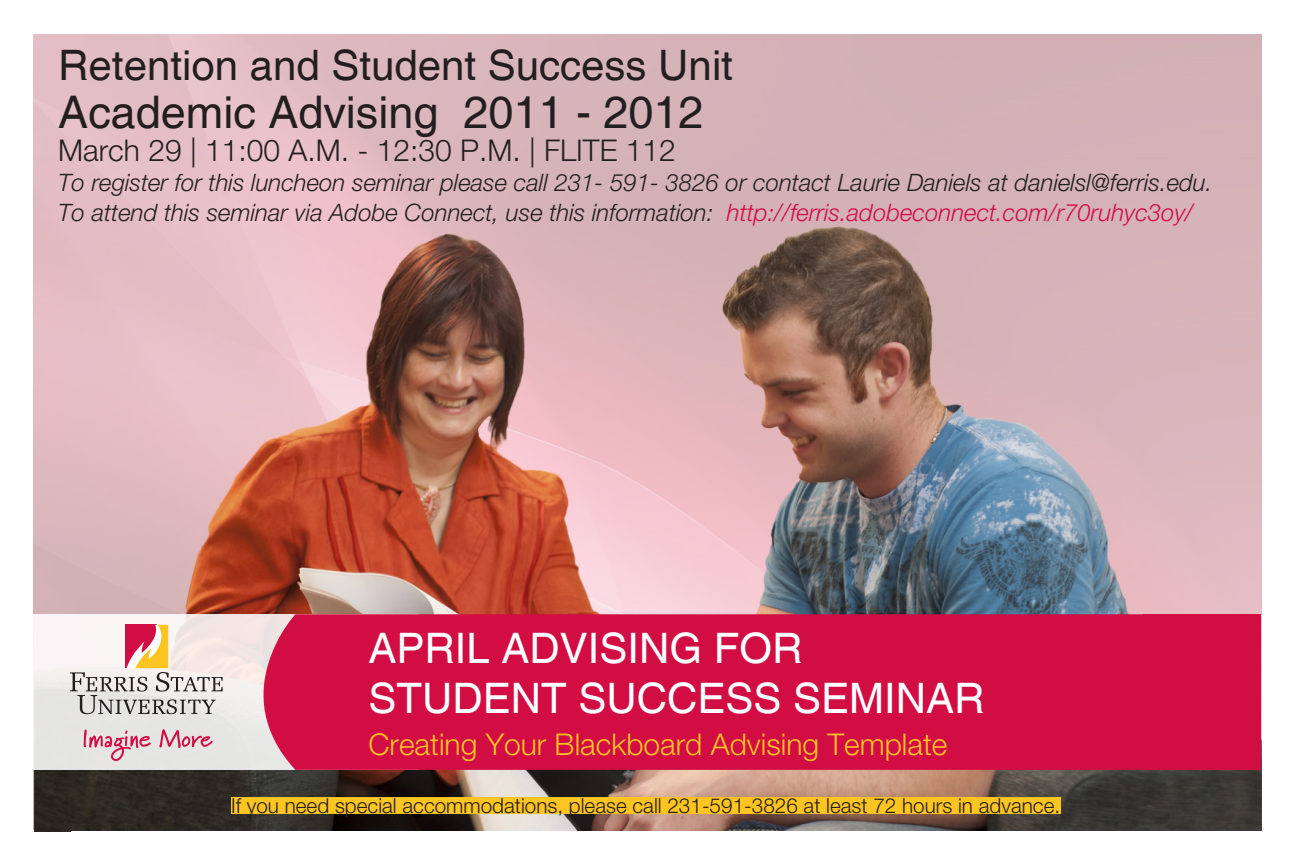
<style>
.page{position:relative;width:1296px;height:864px;background:#fff}
.page>*{position:absolute;margin:0;border:0;box-sizing:border-box;transform-origin:0 0}
.t1{font:45px "Helvetica";color:#231f20}
.t2{font:42px "Helvetica";color:#fff}
.t3{font:42px "Helvetica";color:#231f20}
.t4{font:300 30px "Helvetica Neue";color:#ffc425}
.t5{font:300 30px "Helvetica Neue";color:#231f20}
.t6{font:italic 300 24px "Helvetica Neue";color:#231f20}
.t7{font:300 20.7px "Helvetica Neue";color:#231f20}
.s1{color:#d20d44}
</style>
<div class="page">
<img style="left:33px;top:34px;width:1228px;height:796px">
<img style="left:35px;top:159px;width:1226px;height:672px">
<svg style="left:33px;top:614px;width:191px;height:156px;fill:#e6e5e4"></svg>
<div style="left:224px;top:614px;width:932px;height:156px;background:#d20d44"></div>
<div style="left:1143px;top:615px;width:117px;height:155px;background:#d20d44"></div>
<svg style="left:83px;top:729px;width:68px;height:35px;background:#e1bbc5"></svg>
<svg style="left:158px;top:729px;width:55px;height:19px"></svg>
<svg style="left:70px;top:625px;width:153px;height:89px"></svg>
<div style="left:231px;top:797px;width:829px;height:16px;background:#fec422"></div>
<p class="t3" style="left:58px;top:41px;width:676px">Retention and Student Success Unit</p>
<p class="t1" style="left:58px;top:86px;width:647px">Academic Advising 2011 - 2012</p>
<p class="t5" style="left:58px;top:132px;width:619px">March 29 | 11:00 A.M. - 12:30 P.M. | FLITE 112</p>
<p class="t6" style="left:58px;top:169px;width:1156px">To register for this luncheon seminar please call 231- 591- 3826 or contact Laurie Daniels at danielsl@ferris.edu.</p>
<p class="t6" style="left:58px;top:199px;width:1137px">To attend this seminar via Adobe Connect, use this information: <span class="s1">http://ferris.adobeconnect.com/r70ruhyc3oy/</span></p>
<p class="t2" style="left:368px;top:624px;width:436px">APRIL ADVISING FOR</p>
<p class="t2" style="left:368px;top:674px;width:618px">STUDENT SUCCESS SEMINAR</p>
<p class="t4" style="left:368px;top:726px;width:581px">Creating Your Blackboard Advising Template</p>
<p class="t7" style="left:231px;top:793px;width:831px">If you need special accommodations, please call 231-591-3826 at least 72 hours in advance.</p>
</div>
